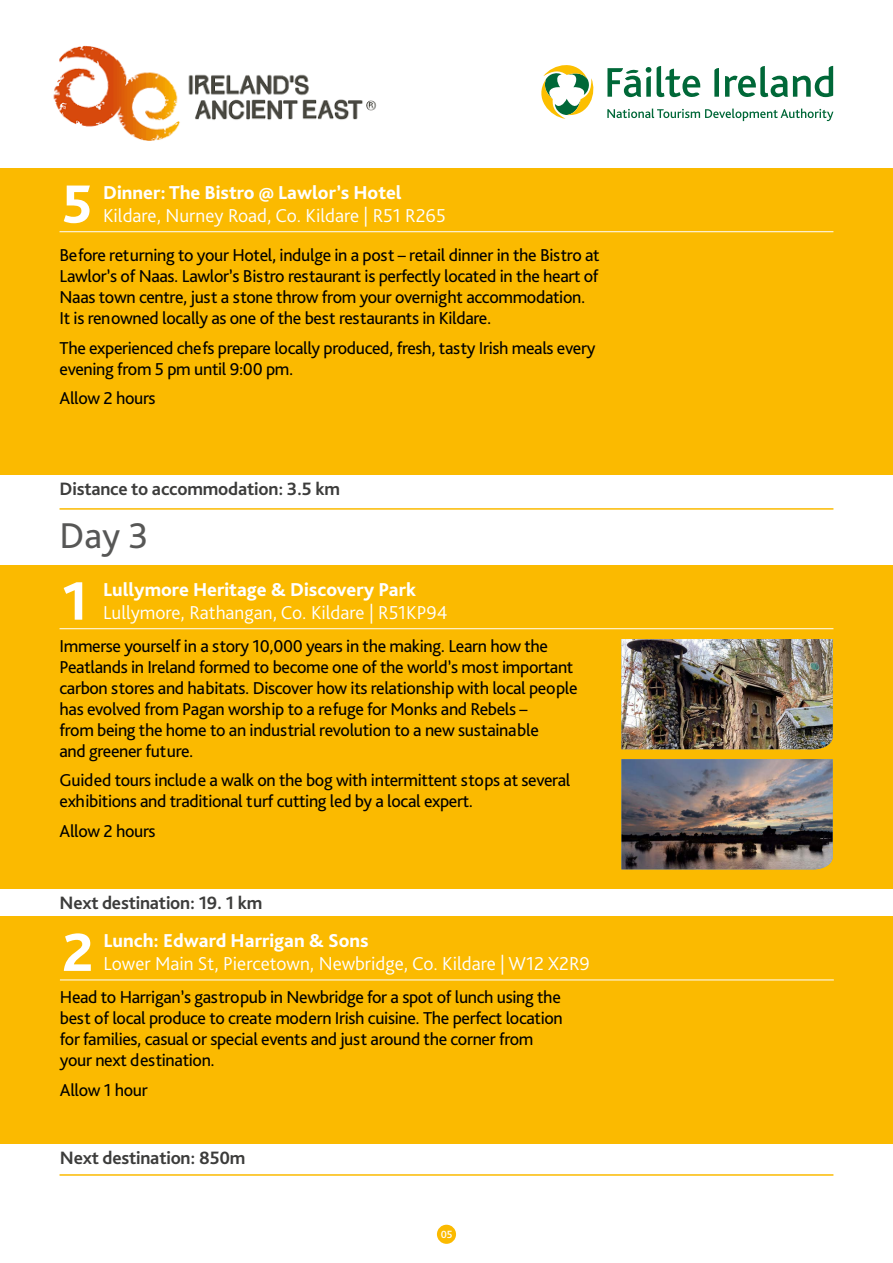
<style>
.page{position:relative;width:893px;height:1263px;background:#fff}
.page>*{position:absolute;margin:0;border:0;box-sizing:border-box;transform-origin:0 0}
.t1{font:800 56.4px "Bliss Pro";color:#fff}
.t2{font:37.5px "Bliss Pro";color:#575756}
.t3{font:300 19.5px "Bliss Pro";color:#fff}
.t4{font:800 19.5px "Bliss Pro";color:#fff}
.t5{font:700 18.75px "Bliss Pro";letter-spacing:-.01em;color:#3c3c3b}
.t6{font:18px/21px "Bliss Pro";letter-spacing:-.02em;color:#000}
.t7{font:500 10.95px "Bliss Pro";color:#fff}
</style>
<div class="page">
<div style="left:437px;top:1225px;width:19px;height:19px;background:#fbba00;border-radius:50%"></div>
<svg style="left:541px;top:65px;width:53px;height:54px"></svg>
<svg style="left:607px;top:67px;width:44px;height:30px"></svg>
<svg style="left:714px;top:68px;width:5px;height:29px"></svg>
<svg style="left:657px;top:66px;width:43px;height:31px"></svg>
<svg style="left:725px;top:66px;width:108px;height:31px"></svg>
<svg style="left:607px;top:109px;width:226px;height:12px"></svg>
<img style="left:53px;top:45px;width:324px;height:96px">
<div style="left:0;top:168px;width:893px;height:306px;background:#fbba00"></div>
<hr style="left:60px;top:231px;width:773px;height:1px;background:#fff">
<hr style="left:60px;top:508px;width:773px;height:2px;background:#fbba00">
<hr style="left:60px;top:1174px;width:773px;height:2px;background:#fbba00">
<div style="left:0;top:565px;width:893px;height:324px;background:#fbba00"></div>
<hr style="left:60px;top:628px;width:773px;height:1px;background:#fff">
<div style="left:0;top:916px;width:893px;height:228px;background:#fbba00"></div>
<hr style="left:60px;top:979px;width:774px;height:1px;background:#fff">
<img style="left:621px;top:639px;width:212px;height:110px">
<img style="left:621px;top:759px;width:212px;height:110px">
<h1 class="t1" style="left:62px;top:169px;width:32px">5</h1>
<p class="t4" style="left:103px;top:180px;width:300px">Dinner: The Bistro @ Lawlor’s Hotel</p>
<p class="t3" style="left:103px;top:204px;width:344px">Kildare, Nurney Road, Co. Kildare | R51 R265</p>
<p class="t6" style="left:60px;top:244px;width:542px">Before returning to your Hotel, indulge in a post – retail dinner in the Bistro at Lawlor’s of Naas. Lawlor’s Bistro restaurant is perfectly located in the heart of Naas town centre, just a stone throw from your overnight accommodation.<br>It is renowned locally as one of the best restaurants in Kildare.</p>
<p class="t6" style="left:60px;top:337px;width:537px">The experienced chefs prepare locally produced, fresh, tasty Irish meals every evening from 5 pm until 9:00 pm.</p>
<p class="t6" style="left:60px;top:387px;width:98px">Allow 2 hours</p>
<p class="t5" style="left:60px;top:478px;width:282px">Distance to accommodation: 3.5 km</p>
<h2 class="t2" style="left:60px;top:513px;width:91px">Day 3</h2>
<h1 class="t1" style="left:62px;top:566px;width:27px">1</h1>
<p class="t4" style="left:103px;top:577px;width:315px">Lullymore Heritage &amp; Discovery Park</p>
<p class="t3" style="left:103px;top:601px;width:346px">Lullymore, Rathangan, Co. Kildare | R51KP94</p>
<p class="t6" style="left:60px;top:635px;width:520px">Immerse yourself in a story 10,000 years in the making. Learn how the Peatlands in Ireland formed to become one of the world’s most important carbon stores and habitats. Discover how its relationship with local people has evolved from Pagan worship to a refuge for Monks and Rebels –<br>from being the home to an industrial revolution to a new sustainable<br>and greener future.</p>
<p class="t6" style="left:60px;top:769px;width:512px">Guided tours include a walk on the bog with intermittent stops at several exhibitions and traditional turf cutting led by a local expert.</p>
<p class="t6" style="left:60px;top:820px;width:98px">Allow 2 hours</p>
<p class="t5" style="left:60px;top:891px;width:204px">Next destination: 19. 1 km</p>
<h1 class="t1" style="left:62px;top:917px;width:32px">2</h1>
<p class="t4" style="left:103px;top:928px;width:267px">Lunch: Edward Harrigan &amp; Sons</p>
<p class="t3" style="left:103px;top:952px;width:488px">Lower Main St, Piercetown, Newbridge, Co. Kildare | W12 X2R9</p>
<p class="t6" style="left:60px;top:986px;width:504px">Head to Harrigan’s gastropub in Newbridge for a spot of lunch using the best of local produce to create modern Irish cuisine. The perfect location for families, casual or special events and just around the corner from your next destination.</p>
<p class="t6" style="left:60px;top:1078px;width:89px">Allow 1 hour</p>
<p class="t5" style="left:60px;top:1146px;width:187px">Next destination: 850m</p>
<p class="t7" style="left:441px;top:1227px;width:13px">05</p>
</div>
